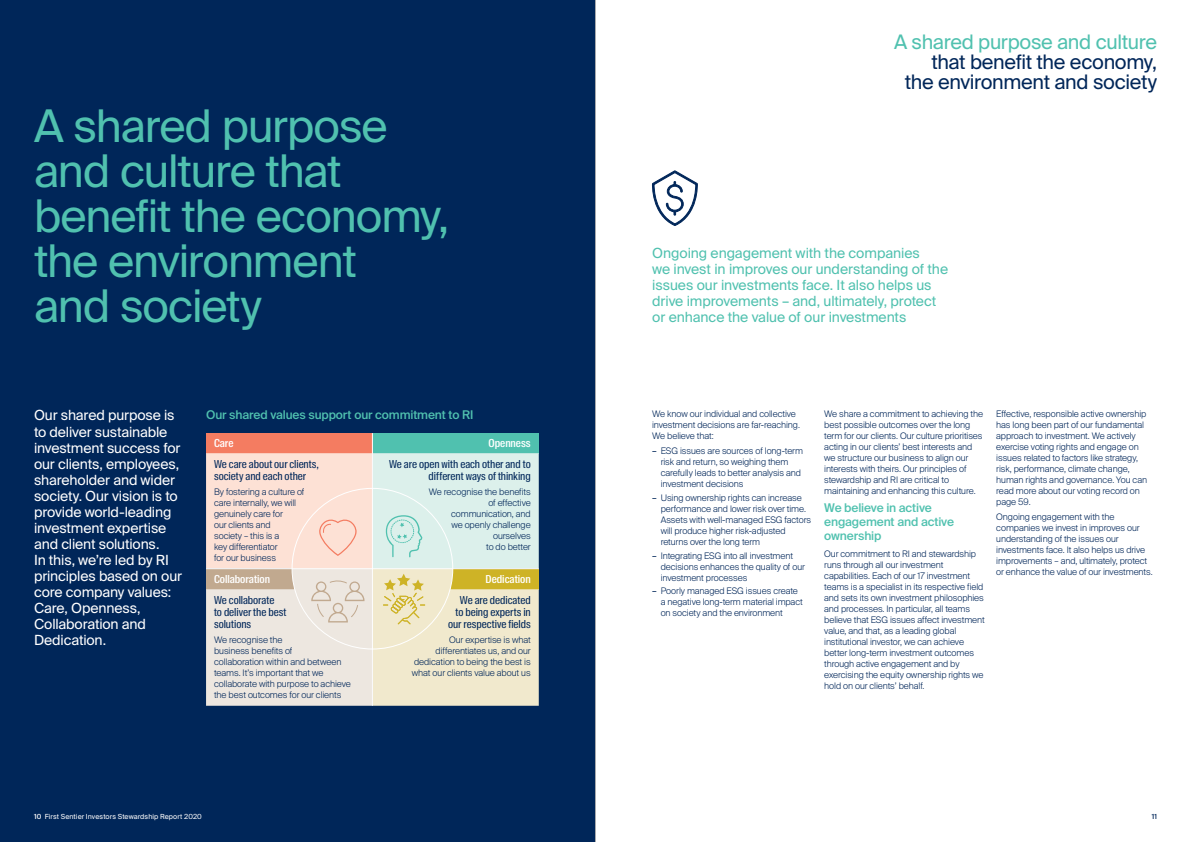
<style>
.page{position:relative;width:1191px;height:842px;background:#fff}
.page>*{position:absolute;margin:0;border:0;box-sizing:border-box;transform-origin:0 0}
.t1{font:45px/45px "Suisse Intl";letter-spacing:-.025em;color:#50c1af}
.t2{font:20px/20px "Suisse Intl";letter-spacing:-.015em;color:#002659;text-align:right}
.t3{font:20px "Suisse Intl";letter-spacing:-.02em;color:#50c1af}
.t4{font:14px/16px "Suisse Intl";letter-spacing:-.01em;color:#fff}
.t5{font:14px/16px "Suisse Intl";letter-spacing:-.005em;color:#50c1af}
.t6{font:500 12px/14px "Suisse Intl";letter-spacing:-.01em;color:#50c1af}
.t7{font:11px/12px "Suisse Intl Cond";letter-spacing:-.005em;color:#002659;text-align:right}
.t8{font:500 11px "Suisse Intl Cond";letter-spacing:-.005em;color:#fff}
.t9{font:300 9px/11px "Suisse Intl";letter-spacing:-.01em;color:#002659}
.t10{font:7px "Suisse Intl";letter-spacing:.01em;color:#fff}
.t11{font:500 7px "Suisse Intl";color:#002659}
.s1{font-weight:400}
.s2{font-weight:500}
</style>
<div class="page">
<div style="left:0;top:0;width:595px;height:842px;background:#002659"></div>
<div style="left:372px;top:433px;width:167px;height:20px;background:#50c1af"></div>
<div style="left:206px;top:433px;width:166px;height:20px;background:#f47c61"></div>
<hr style="left:372px;top:433px;width:1px;height:273px;background:#fff">
<svg style="left:206px;top:453px;width:333px;height:253px;background:#ebe4d4"></svg>
<svg style="left:652px;top:170px;width:46px;height:56px"></svg>
<hr style="left:595px;top:0;width:1px;height:842px;background:#a7a9ac">
<h1 class="t1" style="left:34px;top:104px;width:417px">A shared purpose and culture that benefit the economy, the environment<br>and society</h1>
<p class="t4" style="left:34px;top:408px;width:150px">Our shared purpose is to deliver sustainable investment success for our clients, employees, shareholder and wider society. Our vision is to provide world-leading investment expertise and client solutions.<br>In this, we’re led by RI principles based on our core company values:<br>Care, Openness,<br>Collaboration and<br>Dedication.</p>
<h3 class="t6" style="left:206px;top:408px;width:269px">Our shared values support our commitment to RI</h3>
<p class="t8" style="left:214px;top:437px;width:21px">Care</p>
<p class="t7" style="left:214px;top:458px;width:106px;text-align:left">We care about our clients, society and each other</p>
<p class="t9" style="left:214px;top:486px;width:92px">By fostering a culture of care internally, we will genuinely care for<br>our clients and<br>society – this is a<br>key differentiator<br>for our business</p>
<p class="t8" style="left:214px;top:573px;width:58px">Collaboration</p>
<p class="t7" style="left:214px;top:594px;width:74px;text-align:left">We collaborate<br>to deliver the best solutions</p>
<p class="t9" style="left:214px;top:634px;width:138px">We recognise the<br>business benefits of<br>collaboration within and between teams. It’s important that we collaborate with purpose to achieve the best outcomes for our clients</p>
<p class="t8" style="left:488px;top:437px;width:44px">Openness</p>
<p class="t7" style="left:389px;top:458px;width:143px">We are open with each other and to different ways of thinking</p>
<p class="t9" style="left:429px;top:486px;width:103px;text-align:right">We recognise the benefits of effective communication, and<br>we openly challenge ourselves<br>to do better</p>
<p class="t8" style="left:485px;top:573px;width:47px">Dedication</p>
<p class="t7" style="left:448px;top:594px;width:84px">We are dedicated<br>to being experts in our respective fields</p>
<p class="t9" style="left:412px;top:634px;width:120px;text-align:right">Our expertise is what differentiates us, and our dedication to being the best is what our clients value about us</p>
<h2 class="t3" style="left:894px;top:30px;width:264px">A shared purpose and culture</h2>
<h2 class="t2" style="left:904px;top:52px;width:254px">that benefit the economy, the environment and society</h2>
<h3 class="t5" style="left:652px;top:245px;width:297px">Ongoing engagement with the companies<br>we invest in improves our understanding of the issues our investments face. It also helps us drive improvements – and, ultimately, protect or enhance the value of our investments</h3>
<p class="t9" style="left:652px;top:408px;width:149px">We know our individual and collective investment decisions are far-reaching.<br>We believe that:</p>
<p class="t9" style="left:660px;top:445px;width:144px;text-indent:-9px"><span class="s1">–</span> ESG issues are sources of long-term risk and return, so weighing them carefully leads to better analysis and investment decisions</p>
<p class="t9" style="left:660px;top:492px;width:152px;text-indent:-9px"><span class="s1">–</span> Using ownership rights can increase performance and lower risk over time.<br>Assets with well-managed ESG factors will produce higher risk-adjusted returns over the long term</p>
<p class="t9" style="left:660px;top:550px;width:146px;text-indent:-9px"><span class="s1">–</span> Integrating ESG into all investment decisions enhances the quality of our investment processes</p>
<p class="t9" style="left:660px;top:586px;width:144px;text-indent:-9px"><span class="s1">–</span> Poorly managed ESG issues create a negative long-term material impact on society and the environment</p>
<p class="t9" style="left:824px;top:408px;width:160px">We share a commitment to achieving the best possible outcomes over the long term for our clients. Our culture prioritises acting in our clients’ best interests and we structure our business to align our interests with theirs. Our principles of stewardship and RI are critical to maintaining and enhancing this culture.</p>
<h3 class="t6" style="left:824px;top:501px;width:131px">We believe in active engagement and active ownership</h3>
<p class="t9" style="left:824px;top:548px;width:162px">Our commitment to RI and stewardship runs through all our investment capabilities. Each of our 17 investment teams is a specialist in its respective field and sets its own investment philosophies and processes. In particular, all teams believe that ESG issues affect investment value, and that, as a leading global institutional investor, we can achieve better long-term investment outcomes through active engagement and by exercising the equity ownership rights we hold on our clients’ behalf.</p>
<p class="t9" style="left:996px;top:408px;width:152px">Effective, responsible active ownership has long been part of our fundamental approach to investment. We actively exercise voting rights and engage on issues related to factors like strategy, risk, performance, climate change, human rights and governance. You can read more about our voting record on page 59.</p>
<p class="t9" style="left:996px;top:511px;width:158px">Ongoing engagement with the companies we invest in improves our understanding of the issues our investments face. It also helps us drive improvements – and, ultimately, protect or enhance the value of our investments.</p>
<p class="t10" style="left:34px;top:812px;width:169px"><span class="s2">10</span> First Sentier Investors Stewardship Report 2020</p>
<p class="t11" style="left:1151px;top:812px;width:7px">11</p>
</div>
